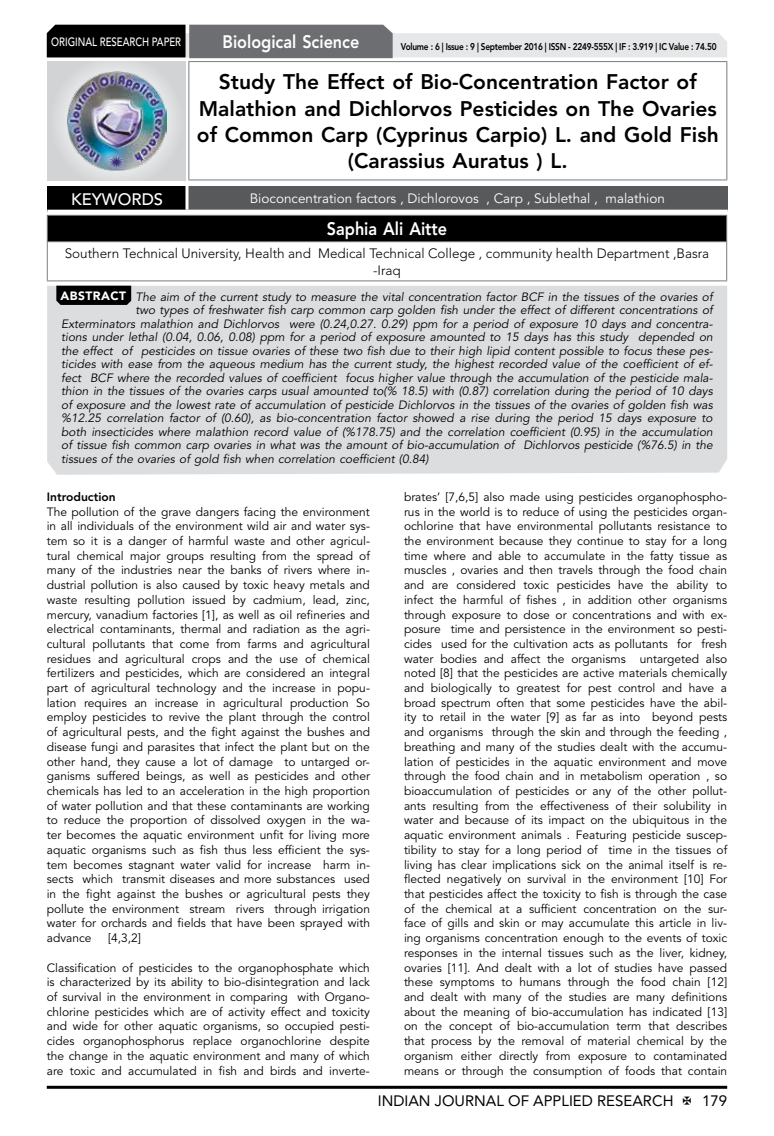
<style>
.page{position:relative;width:774px;height:1136px;background:#fff}
.page>*{position:absolute;margin:0;border:0;box-sizing:border-box;transform-origin:0 0}
.t1{font:800 21px/26.2px "Avenir LT Std";color:#000;text-align:center}
.t2{font:800 18px "Avenir LT Std";color:#fff;scale:.9 1}
.t3{font:500 16.5px "Avenir LT Std";color:#fff}
.t4{font:15px "Avenir LT Std";color:#000}
.t5{font:300 13.5px/16.2px "Avenir LT Std";color:#000;text-align:center}
.t6{font:13.5px "Avenir LT Std";color:#fff}
.t7{font:12px/14.7px "Avenir LT Std";color:#000;text-align:justify}
.t8{font:italic 12px "Avenir LT Std";color:#000}
.t9{font:500 12px "Avenir LT Std";color:#fff;scale:.8 1}
.t10{font:800 12px "Avenir LT Std";color:#000}
.t11{font:800 9.75px "Avenir LT Std";letter-spacing:-.03em;color:#000;scale:.85 1}
.s1{font-weight:900;font-style:normal;color:#fff}
</style>
<div class="page">
<hr style="left:47px;top:1085px;width:680px;height:3px;background:#000">
<div style="left:48px;top:62px;width:137px;height:118px;background:linear-gradient(to right,#d9dadb,#d9dadb)"></div>
<img style="left:68px;top:71px;width:99px;height:100px">
<svg style="left:47px;top:25px;width:680px;height:33px;background:#979899"></svg>
<hr style="left:188px;top:61px;width:539px;height:1px;background:#808285">
<hr style="left:188px;top:62px;width:1px;height:117px;background:#808285">
<hr style="left:726px;top:62px;width:1px;height:117px;background:#808285">
<hr style="left:188px;top:179px;width:539px;height:1px;background:#808285">
<div style="left:47px;top:215px;width:680px;height:27px;background:#000"></div>
<hr style="left:47px;top:215px;width:680px;height:1px;background:#808285">
<svg style="left:47px;top:216px;width:1px;height:25px"></svg>
<svg style="left:726px;top:216px;width:1px;height:25px"></svg>
<hr style="left:47px;top:241px;width:680px;height:1px;background:#808285">
<hr style="left:47px;top:242px;width:1px;height:38px;background:#808285">
<hr style="left:726px;top:242px;width:1px;height:38px;background:#808285">
<hr style="left:47px;top:280px;width:680px;height:1px;background:#808285">
<div style="left:47px;top:285px;width:680px;height:189px;background:#dcddde"></div>
<svg style="left:56px;top:285px;width:75px;height:20px"></svg>
<div style="left:47px;top:186px;width:140px;height:25px;background:#000"></div>
<div style="left:187px;top:186px;width:541px;height:25px;background:#58595b"></div>
<hr style="left:185px;top:186px;width:3px;height:24px;background:#fff">
<hr style="left:47px;top:210px;width:140px;height:3px;background:#fff">
<hr style="left:187px;top:210px;width:541px;height:3px;background:#fff">
<p class="t9" style="left:51px;top:34px;width:163px">ORIGINAL RESEARCH PAPER</p>
<h2 class="t2" style="left:222px;top:31px;width:154px">Biological Science</h2>
<p class="t11" style="left:401px;top:41px;width:373px">Volume : 6 | Issue : 9 | September 2016 | ISSN - 2249-555X | IF : 3.919 | IC Value : 74.50</p>
<h1 class="t1" style="left:197px;top:69px;width:523px">Study The Effect of Bio-Concentration Factor of Malathion and Dichlorvos Pesticides on The Ovaries of Common Carp (Cyprinus Carpio) L. and Gold Fish (Carassius Auratus ) L.</h1>
<h3 class="t3" style="left:71px;top:189px;width:94px">KEYWORDS</h3>
<p class="t6" style="left:250px;top:190px;width:417px">Bioconcentration factors , Dichlorovos , Carp , Sublethal , malathion</p>
<h2 class="t2" style="left:327px;top:218px;width:135px">Saphia Ali Aitte</h2>
<p class="t5" style="left:65px;top:245px;width:646px">Southern Technical University, Health and Medical Technical College , community health Department ,Basra -Iraq</p>
<p class="t8" style="left:61px;top:290px;width:653px"><span class="s1">ABSTRACT</span> The aim of the current study to measure the vital concentration factor BCF in the tissues of the ovaries of</p>
<p class="t8" style="left:135px;top:303px;width:579px">two types of freshwater fish carp common carp golden fish under the effect of different concentrations of</p>
<p class="t8" style="left:61px;top:317px;width:653px">Exterminators malathion and Dichlorvos were (0.24,0.27. 0.29) ppm for a period of exposure 10 days and concentra-</p>
<p class="t8" style="left:61px;top:330px;width:653px">tions under lethal (0.04, 0.06, 0.08) ppm for a period of exposure amounted to 15 days has this study depended on</p>
<p class="t8" style="left:61px;top:344px;width:653px">the effect of pesticides on tissue ovaries of these two fish due to their high lipid content possible to focus these pes-</p>
<p class="t8" style="left:61px;top:357px;width:653px">ticides with ease from the aqueous medium has the current study, the highest recorded value of the coefficient of ef-</p>
<p class="t8" style="left:61px;top:371px;width:653px">fect BCF where the recorded values of coefficient focus higher value through the accumulation of the pesticide mala-</p>
<p class="t8" style="left:61px;top:384px;width:653px">thion in the tissues of the ovaries carps usual amounted to(% 18.5) with (0.87) correlation during the period of 10 days</p>
<p class="t8" style="left:61px;top:398px;width:653px">of exposure and the lowest rate of accumulation of pesticide Dichlorvos in the tissues of the ovaries of golden fish was</p>
<p class="t8" style="left:61px;top:411px;width:653px">%12.25 correlation factor of (0.60), as bio-concentration factor showed a rise during the period 15 days exposure to</p>
<p class="t8" style="left:61px;top:425px;width:653px">both insecticides where malathion record value of (%178.75) and the correlation coefficient (0.95) in the accumulation</p>
<p class="t8" style="left:61px;top:438px;width:653px">of tissue fish common carp ovaries in what was the amount of bio-accumulation of Dichlorvos pesticide (%76.5) in the</p>
<p class="t8" style="left:61px;top:452px;width:369px">tissues of the ovaries of gold fish when correlation coefficient (0.84)</p>
<p class="t10" style="left:47px;top:489px;width:70px">Introduction</p>
<p class="t7" style="left:47px;top:504px;width:325px">The pollution of the grave dangers facing the environment in all individuals of the environment wild air and water sys&shy;tem so it is a danger of harmful waste and other agricul&shy;tural chemical major groups resulting from the spread of many of the industries near the banks of rivers where in&shy;dustrial pollution is also caused by toxic heavy metals and waste resulting pollution issued by cadmium, lead, zinc, mercury, vanadium factories [1], as well as oil refineries and electrical contaminants, thermal and radiation as the agri&shy;cultural pollutants that come from farms and agricultural residues and agricultural crops and the use of chemical fertilizers and pesticides, which are considered an integral part of agricultural technology and the increase in popu&shy;lation requires an increase in agricultural production So employ pesticides to revive the plant through the control of agricultural pests, and the fight against the bushes and disease fungi and parasites that infect the plant but on the other hand, they cause a lot of damage to untarged or&shy;ganisms suffered beings, as well as pesticides and other chemicals has led to an acceleration in the high proportion of water pollution and that these contaminants are working to reduce the proportion of dissolved oxygen in the wa&shy;ter becomes the aquatic environment unfit for living more aquatic organisms such as fish thus less efficient the sys&shy;tem becomes stagnant water valid for increase harm in&shy;sects which transmit diseases and more substances used in the fight against the bushes or agricultural pests they pollute the environment stream rivers through irrigation water for orchards and fields that have been sprayed with advance</p>
<p class="t7" style="left:108px;top:930px;width:34px">[4,3,2]</p>
<p class="t7" style="left:47px;top:960px;width:325px">Classification of pesticides to the organophosphate which is characterized by its ability to bio-disintegration and lack of survival in the environment in comparing with Organo&shy;chlorine pesticides which are of activity effect and toxicity and wide for other aquatic organisms, so occupied pesti&shy;cides organophosphorus replace organochlorine despite the change in the aquatic environment and many of which are toxic and accumulated in fish and birds and inverte-</p>
<p class="t7" style="left:404px;top:489px;width:325px">brates’ [7,6,5] also made using pesticides organophospho&shy;rus in the world is to reduce of using the pesticides organ&shy;ochlorine that have environmental pollutants resistance to the environment because they continue to stay for a long time where and able to accumulate in the fatty tissue as muscles , ovaries and then travels through the food chain and are considered toxic pesticides have the ability to infect the harmful of fishes , in addition other organisms through exposure to dose or concentrations and with ex&shy;posure time and persistence in the environment so pesti&shy;cides used for the cultivation acts as pollutants for fresh water bodies and affect the organisms untargeted also noted [8] that the pesticides are active materials chemically and biologically to greatest for pest control and have a broad spectrum often that some pesticides have the abil&shy;ity to retail in the water [9] as far as into beyond pests and organisms through the skin and through the feeding , breathing and many of the studies dealt with the accumu&shy;lation of pesticides in the aquatic environment and move through the food chain and in metabolism operation , so bioaccumulation of pesticides or any of the other pollut&shy;ants resulting from the effectiveness of their solubility in water and because of its impact on the ubiquitous in the aquatic environment animals . Featuring pesticide suscep&shy;tibility to stay for a long period of time in the tissues of living has clear implications sick on the animal itself is re&shy;flected negatively on survival in the environment [10] For that pesticides affect the toxicity to fish is through the case of the chemical at a sufficient concentration on the sur&shy;face of gills and skin or may accumulate this article in liv&shy;ing organisms concentration enough to the events of toxic responses in the internal tissues such as the liver, kidney, ovaries [11]. And dealt with a lot of studies have passed these symptoms to humans through the food chain [12] and dealt with many of the studies are many definitions about the meaning of bio-accumulation has indicated [13] on the concept of bio-accumulation term that describes that process by the removal of material chemical by the organism either directly from exposure to contaminated means or through the consumption of foods that contain</p>
<p class="t4" style="left:378px;top:1091px;width:297px">INDIAN JOURNAL OF APPLIED RESEARCH</p>
<p class="t4" style="left:702px;top:1091px;width:27px">179</p>
</div>
